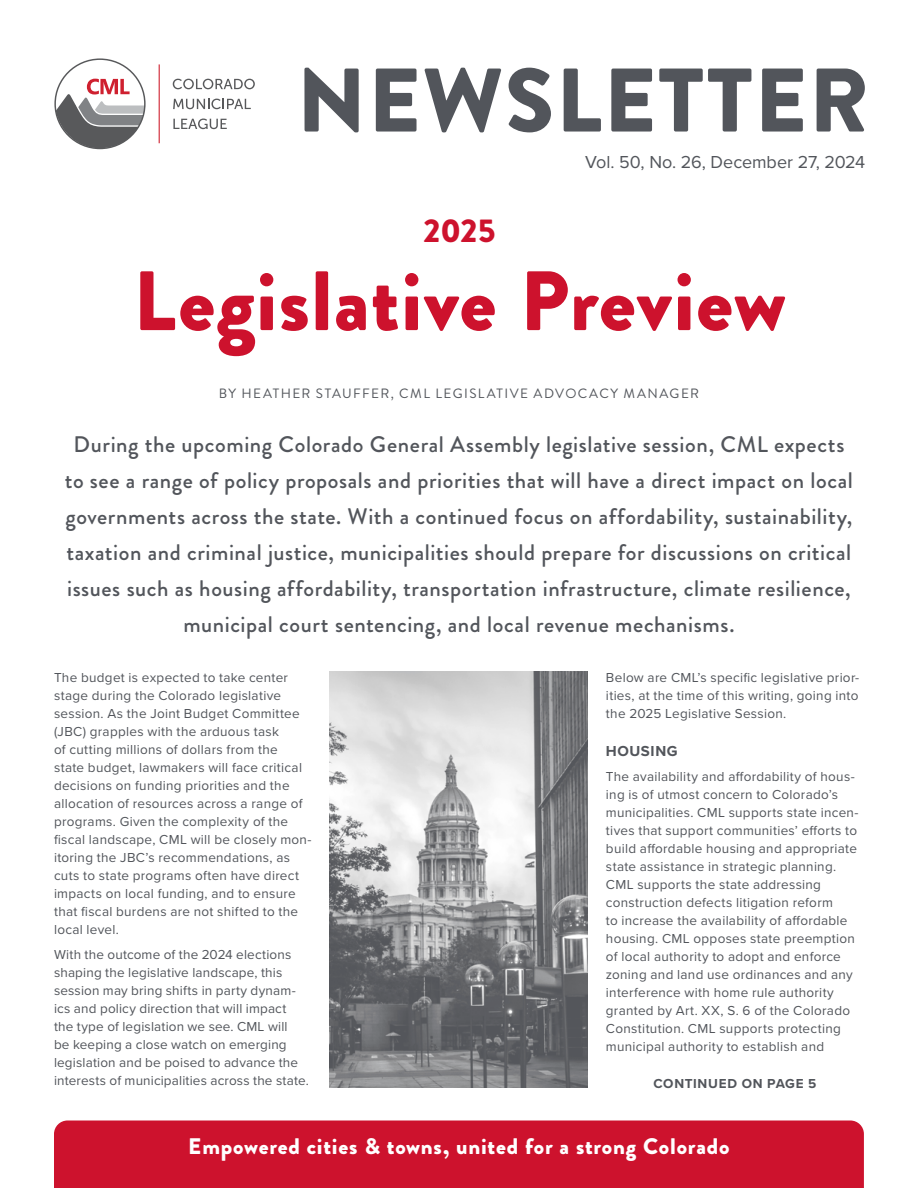
<style>
.page{position:relative;width:918px;height:1188px;background:#fff}
.page>*{position:absolute;margin:0;border:0;box-sizing:border-box;transform-origin:0 0}
.t1{font:900 90px "Brandon Grotesque";letter-spacing:.02em;color:#52555b}
.Body_Copy{font:900 84px "Brandon Grotesque";letter-spacing:.015em;color:#cd122d}
.Body_Copy-2{font:900 33px "Brandon Grotesque";color:#cd122d}
.Chunky_Text{font:500 22.5px/36px "Brandon Grotesque";letter-spacing:.025em;color:#52555b;text-align:center}
.t2{font:900 22.5px "Brandon Grotesque";letter-spacing:.035em;color:#fff}
.t3{font:18px "Proxima Nova";letter-spacing:-.005em;color:#52555b}
.Subhead{font:700 15px "Proxima Nova";letter-spacing:.04em;color:#52555b}
.Body_Copy-3{font:13.5px/18px "Proxima Nova";letter-spacing:.02em;color:#52555b}
.Bullet_text{font:13.5px "Brandon Grotesque";letter-spacing:.105em;color:#52555b}
.Body_Copy-4{font:700 13.5px "Proxima Nova";letter-spacing:.055em;color:#52555b}
</style>
<div class="page">
<hr style="left:159px;top:64px;width:1px;height:79px;background:#cf202f">
<svg style="left:56px;top:79px;width:89px;height:69px"></svg>
<svg style="left:173px;top:79px;width:82px;height:10px"></svg>
<svg style="left:173px;top:99px;width:78px;height:10px"></svg>
<svg style="left:173px;top:119px;width:54px;height:10px"></svg>
<div style="left:54px;top:1120px;width:810px;height:68px;background:#cd122d"></div>
<img style="left:330px;top:671px;width:258px;height:417px">
<p class="t1" style="left:297px;top:37px;width:574px">NEWSLETTER</p>
<p class="t3" style="left:585px;top:149px;width:281px">Vol. 50, No. 26, December 27, 2024</p>
<p class="Body_Copy-2" style="left:424px;top:207px;width:73px">2025</p>
<p class="Body_Copy" style="left:133px;top:242px;width:654px">Legislative Preview</p>
<p class="Bullet_text" style="left:219px;top:384px;width:482px">BY HEATHER STAUFFER, CML LEGISLATIVE ADVOCACY MANAGER</p>
<p class="Chunky_Text" style="left:65px;top:426px;width:790px">During the upcoming Colorado General Assembly legislative session, CML expects to see a range of policy proposals and priorities that will have a direct impact on local governments across the state. With a continued focus on affordability, sustainability, taxation and criminal justice, municipalities should prepare for discussions on critical issues such as housing affordability, transportation infrastructure, climate resilience, municipal court sentencing, and local revenue mechanisms.</p>
<p class="Body_Copy-3" style="left:54px;top:668px;width:259px">The budget is expected to take center stage during the Colorado legislative session. As the Joint Budget Committee (JBC) grapples with the arduous task<br>of cutting millions of dollars from the<br>state budget, lawmakers will face critical decisions on funding priorities and the allocation of resources across a range of programs. Given the complexity of the fiscal landscape, CML will be closely mon&shy;itoring the JBC’s recommendations, as cuts to state programs often have direct impacts on local funding, and to ensure that fiscal burdens are not shifted to the local level.</p>
<p class="Body_Copy-3" style="left:54px;top:944px;width:256px">With the outcome of the 2024 elections shaping the legislative landscape, this session may bring shifts in party dynam&shy;ics and policy direction that will impact the type of legislation we see. CML will<br>be keeping a close watch on emerging legislation and be poised to advance the interests of municipalities across the state.</p>
<p class="Body_Copy-3" style="left:606px;top:668px;width:255px;text-align:justify">Below are CML’s specific legislative prior&shy;ities, at the time of this writing, going into the 2025 Legislative Session.</p>
<p class="Subhead" style="left:606px;top:740px;width:73px">HOUSING</p>
<p class="Body_Copy-3" style="left:606px;top:767px;width:254px">The availability and affordability of hous&shy;ing is of utmost concern to Colorado’s municipalities. CML supports state incen&shy;tives that support communities’ efforts to build affordable housing and appropriate state assistance in strategic planning.<br>CML supports the state addressing construction defects litigation reform<br>to increase the availability of affordable housing. CML opposes state preemption of local authority to adopt and enforce zoning and land use ordinances and any interference with home rule authority granted by Art. XX, S. 6 of the Colorado Constitution. CML supports protecting municipal authority to establish and</p>
<p class="Body_Copy-4" style="left:653px;top:1074px;width:164px">CONTINUED ON PAGE 5</p>
<p class="t2" style="left:188px;top:1130px;width:543px">Empowered cities &amp; towns, united for a strong Colorado</p>
</div>
